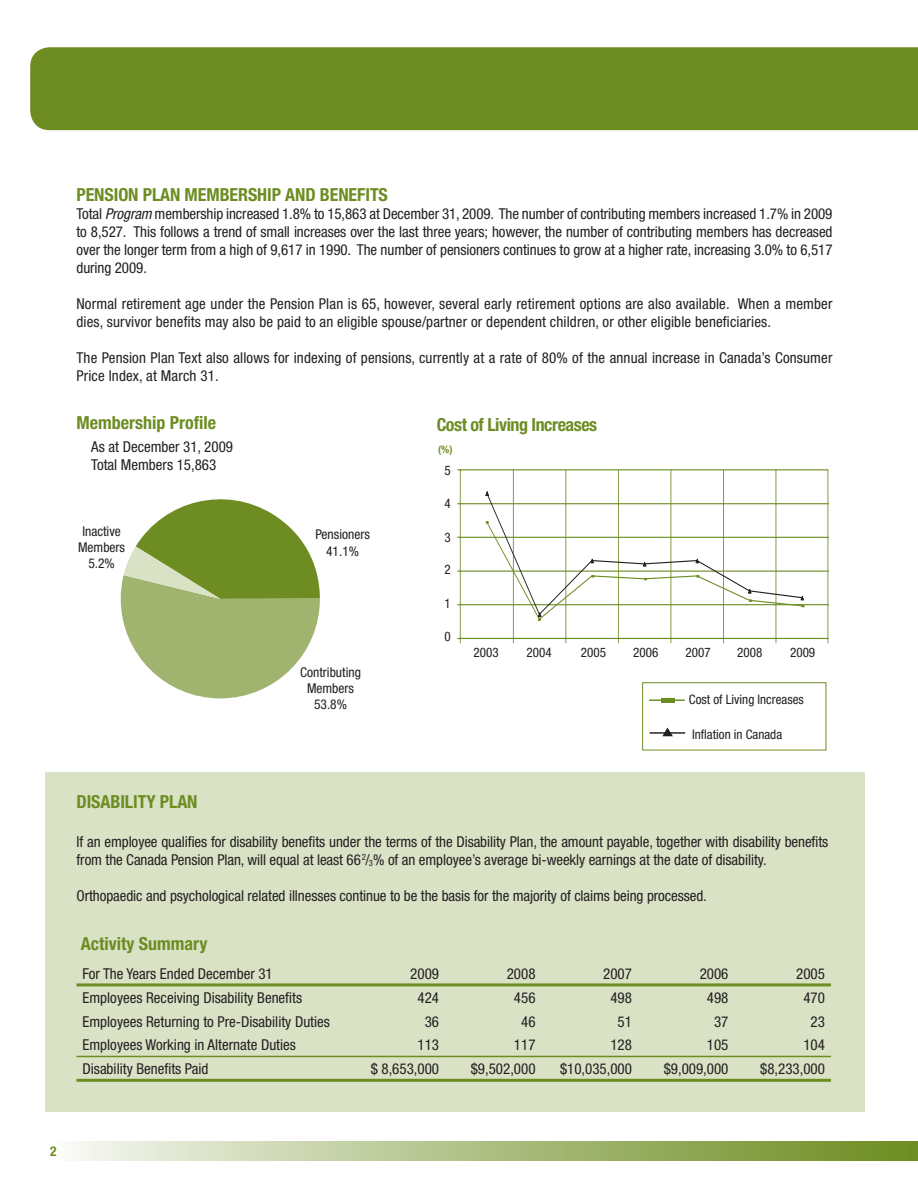
<style>
.page{position:relative;width:918px;height:1188px;background:#fff}
.page>*{position:absolute;margin:0;border:0;box-sizing:border-box;transform-origin:0 0}
.t1{font:700 condensed 18px "Helvetica Neue";letter-spacing:-.005em;color:#6d8d23}
.t2{font:700 condensed 18px "Helvetica Neue";letter-spacing:-.025em;color:#6d8d23}
.t3{font:condensed 15px/18px "Helvetica Neue";color:#231f20}
.t4{font:condensed 13.5px/16.2px "Helvetica Neue";color:#231f20;text-align:center}
.t5{font:700 condensed 13.5px "Helvetica Neue";color:#6d8d23}
.t6{font:condensed 13.05px "Helvetica Neue";color:#231f20}
.t7{font:700 condensed 10.5px "Helvetica Neue";color:#6d8d23}
.s1{font-style:italic}
.s2{font-size:8.7px}
</style>
<div class="page">
<div style="left:45px;top:772px;width:820px;height:340px;background:#dae2c6"></div>
<hr style="left:914px;top:1142px;width:4px;height:19px;background:#6e8e24">
<div style="left:50px;top:1142px;width:864px;height:19px;background:linear-gradient(to right,#f6f8f2,#6b8a1d)"></div>
<div style="left:30px;top:47px;width:888px;height:83px;background:#6d8d23"></div>
<hr style="left:76px;top:1079px;width:755px;height:3px;background:#6d8d23">
<hr style="left:76px;top:1056px;width:755px;height:1px;background:#6d8d23">
<hr style="left:76px;top:983px;width:755px;height:3px;background:#6d8d23">
<svg style="left:121px;top:499px;width:199px;height:199px"></svg>
<div style="left:460px;top:469px;width:368px;height:170px;border:1px solid #6d8d23"></div>
<hr style="left:460px;top:604px;width:368px;height:1px;background:#6d8d23">
<hr style="left:460px;top:571px;width:368px;height:1px;background:#6d8d23">
<hr style="left:460px;top:537px;width:368px;height:1px;background:#6d8d23">
<hr style="left:460px;top:503px;width:368px;height:1px;background:#6d8d23">
<hr style="left:513px;top:470px;width:1px;height:169px;background:#6d8d23">
<hr style="left:566px;top:470px;width:1px;height:169px;background:#6d8d23">
<hr style="left:618px;top:470px;width:1px;height:169px;background:#6d8d23">
<hr style="left:671px;top:470px;width:1px;height:169px;background:#6d8d23">
<hr style="left:723px;top:470px;width:1px;height:169px;background:#6d8d23">
<hr style="left:776px;top:470px;width:1px;height:169px;background:#6d8d23">
<svg style="left:458px;top:638px;width:3px;height:5px"></svg>
<svg style="left:485px;top:491px;width:320px;height:129px"></svg>
<hr style="left:649px;top:699px;width:36px;height:2px;background:#6d8d23">
<div style="left:642px;top:682px;width:184px;height:68px;border:1px solid #6d8d23"></div>
<div style="left:661px;top:698px;width:13px;height:5px;background:#6d8d23"></div>
<hr style="left:650px;top:732px;width:35px;height:2px;background:#231f20">
<svg style="left:662px;top:728px;width:11px;height:8px"></svg>
<p class="t1" style="left:76px;top:188px;width:313px">PENSION PLAN MEMBERSHIP AND BENEFITS</p>
<p class="t3" style="left:76px;top:206px;width:758px;text-align:justify">Total <span class="s1">Program</span> membership increased 1.8% to 15,863 at December 31, 2009. The number of contributing members increased 1.7% in 2009 to 8,527. This follows a trend of small increases over the last three years; however, the number of contributing members has decreased over the longer term from a high of 9,617 in 1990. The number of pensioners continues to grow at a higher rate, increasing 3.0% to 6,517 during 2009.</p>
<p class="t3" style="left:76px;top:296px;width:757px">Normal retirement age under the Pension Plan is 65, however, several early retirement options are also available. When a member dies, survivor benefits may also be paid to an eligible spouse/partner or dependent children, or other eligible beneficiaries.</p>
<p class="t3" style="left:76px;top:350px;width:757px">The Pension Plan Text also allows for indexing of pensions, currently at a rate of 80% of the annual increase in Canada’s Consumer<br>Price Index, at March 31.</p>
<p class="t1" style="left:76px;top:416px;width:141px">Membership Profile</p>
<p class="t3" style="left:91px;top:439px;width:143px">As at December 31, 2009<br>Total Members 15,863</p>
<p class="t4" style="left:78px;top:524px;width:48px">Inactive<br>Members<br>5.2%</p>
<p class="t4" style="left:315px;top:528px;width:56px">Pensioners<br>41.1%</p>
<p class="t4" style="left:300px;top:665px;width:62px">Contributing<br>Members<br>53.8%</p>
<p class="t2" style="left:437px;top:418px;width:162px">Cost of Living Increases</p>
<p class="t7" style="left:438px;top:445px;width:16px">(%)</p>
<p class="t6" style="left:445px;top:465px;width:8px">5</p>
<p class="t6" style="left:445px;top:499px;width:8px">4</p>
<p class="t6" style="left:445px;top:533px;width:8px">3</p>
<p class="t6" style="left:445px;top:565px;width:8px">2</p>
<p class="t6" style="left:445px;top:599px;width:8px">1</p>
<p class="t6" style="left:444px;top:632px;width:8px">0</p>
<p class="t6" style="left:473px;top:648px;width:27px">2003</p>
<p class="t6" style="left:527px;top:648px;width:27px">2004</p>
<p class="t6" style="left:581px;top:648px;width:27px">2005</p>
<p class="t6" style="left:633px;top:648px;width:27px">2006</p>
<p class="t6" style="left:686px;top:648px;width:27px">2007</p>
<p class="t6" style="left:737px;top:648px;width:27px">2008</p>
<p class="t6" style="left:790px;top:648px;width:27px">2009</p>
<p class="t6" style="left:689px;top:695px;width:116px">Cost of Living Increases</p>
<p class="t6" style="left:692px;top:730px;width:92px">Inflation in Canada</p>
<p class="t1" style="left:76px;top:795px;width:123px">DISABILITY PLAN</p>
<p class="t3" style="left:76px;top:834px;width:753px">If an employee qualifies for disability benefits under the terms of the Disability Plan, the amount payable, together with disability benefits from the Canada Pension Plan, will equal at least 66<sup>2</sup>/<span class="s2">3</span>% of an employee’s average bi-weekly earnings at the date of disability.</p>
<p class="t3" style="left:77px;top:888px;width:632px">Orthopaedic and psychological related illnesses continue to be the basis for the majority of claims being processed.</p>
<p class="t1" style="left:81px;top:937px;width:128px">Activity Summary</p>
<p class="t3" style="left:82px;top:966px;width:192px">For The Years Ended December 31</p>
<p class="t3" style="left:410px;top:966px;width:30px">2009</p>
<p class="t3" style="left:507px;top:966px;width:30px">2008</p>
<p class="t3" style="left:603px;top:966px;width:30px">2007</p>
<p class="t3" style="left:700px;top:966px;width:30px">2006</p>
<p class="t3" style="left:796px;top:966px;width:30px">2005</p>
<p class="t3" style="left:82px;top:990px;width:221px">Employees Receiving Disability Benefits</p>
<p class="t3" style="left:418px;top:990px;width:23px">424</p>
<p class="t3" style="left:514px;top:990px;width:23px">456</p>
<p class="t3" style="left:610px;top:990px;width:23px">498</p>
<p class="t3" style="left:707px;top:990px;width:23px">498</p>
<p class="t3" style="left:803px;top:990px;width:23px">470</p>
<p class="t3" style="left:82px;top:1014px;width:249px">Employees Returning to Pre-Disability Duties</p>
<p class="t3" style="left:425px;top:1014px;width:16px">36</p>
<p class="t3" style="left:521px;top:1014px;width:16px">46</p>
<p class="t3" style="left:618px;top:1014px;width:16px">51</p>
<p class="t3" style="left:714px;top:1014px;width:16px">37</p>
<p class="t3" style="left:811px;top:1014px;width:16px">23</p>
<p class="t3" style="left:82px;top:1037px;width:215px">Employees Working in Alternate Duties</p>
<p class="t3" style="left:418px;top:1037px;width:23px">113</p>
<p class="t3" style="left:514px;top:1037px;width:23px">117</p>
<p class="t3" style="left:610px;top:1037px;width:23px">128</p>
<p class="t3" style="left:707px;top:1037px;width:23px">105</p>
<p class="t3" style="left:803px;top:1037px;width:23px">104</p>
<p class="t3" style="left:82px;top:1061px;width:128px">Disability Benefits Paid</p>
<p class="t3" style="left:371px;top:1061px;width:70px">$ 8,653,000</p>
<p class="t3" style="left:471px;top:1061px;width:66px">$9,502,000</p>
<p class="t3" style="left:560px;top:1061px;width:73px">$10,035,000</p>
<p class="t3" style="left:664px;top:1061px;width:66px">$9,009,000</p>
<p class="t3" style="left:760px;top:1061px;width:66px">$8,233,000</p>
<p class="t5" style="left:50px;top:1147px;width:8px">2</p>
</div>
